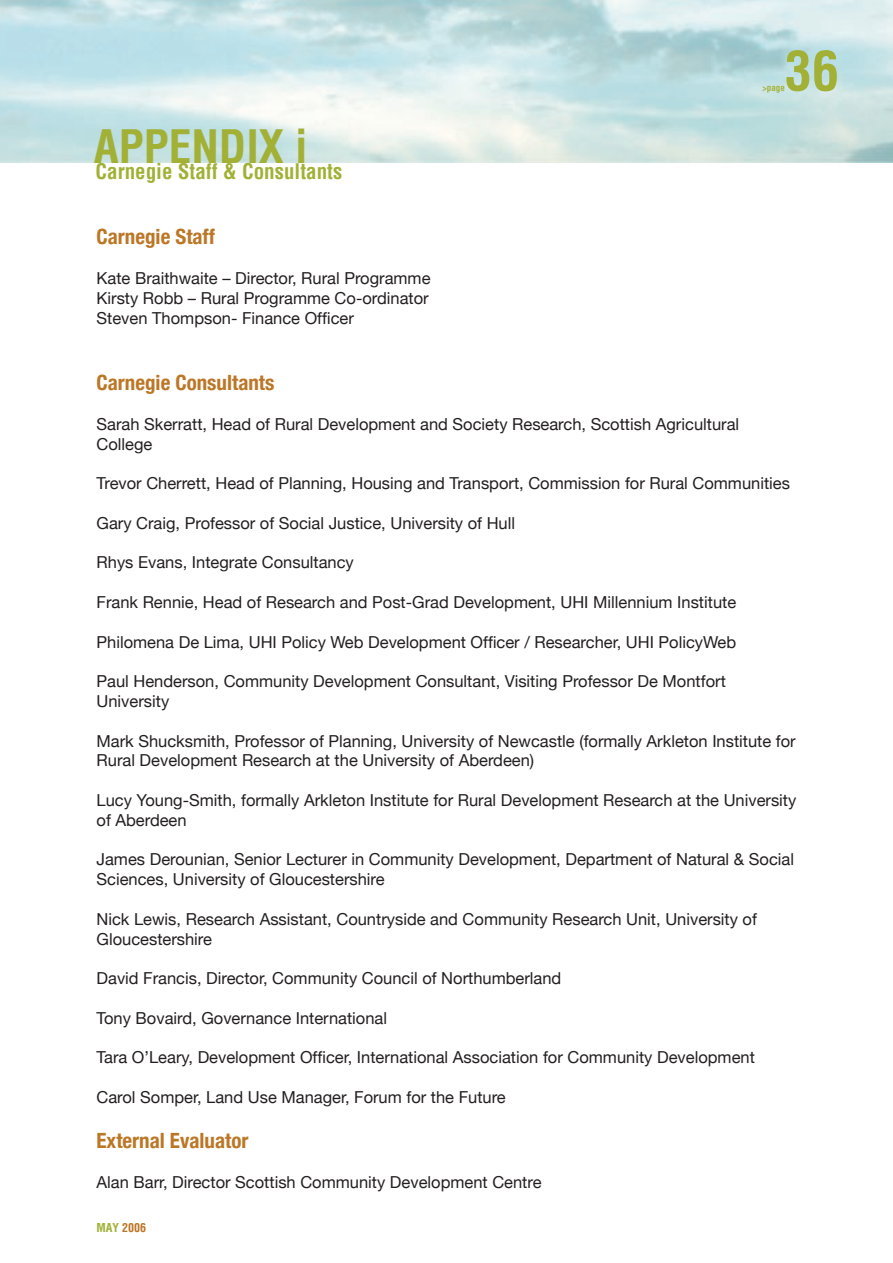
<style>
.page{position:relative;width:893px;height:1263px;background:#fff}
.page>*{position:absolute;margin:0;border:0;box-sizing:border-box;transform-origin:0 0}
.t1{font:700 condensed 54px "Helvetica";color:#a2b136}
.t2{font:700 condensed 45px "Helvetica";color:#a2b136}
.t3{font:700 condensed 21px "Helvetica Neue";color:#bc7726}
.t4{font:700 condensed 21px "Helvetica";color:#a2b136}
.t5{font:16.5px/19.8px "Helvetica Neue";color:#231f20}
.t6{font:700 condensed 12px "Helvetica";color:#bc7726}
.t7{font:700 condensed 9px "Helvetica";color:#a2b136}
.s1{color:#a2b136}
</style>
<div class="page">
<img style="left:892px;top:0;width:1px;height:163px">
<h2 class="t2" style="left:94px;top:117px;width:215px">APPENDIX i</h2>
<p class="t4" style="left:96px;top:157px;width:248px">Carnegie Staff &amp; Consultants</p>
<p class="t3" style="left:97px;top:224px;width:120px">Carnegie Staff</p>
<p class="t5" style="left:97px;top:268px;width:336px;text-align:justify">Kate Braithwaite – Director, Rural Programme Kirsty Robb – Rural Programme Co-ordinator Steven Thompson- Finance Officer</p>
<h1 class="t1" style="left:785px;top:35px;width:55px">36</h1>
<p class="t7" style="left:762px;top:81px;width:24px">&gt;page</p>
<p class="t3" style="left:97px;top:370px;width:179px">Carnegie Consultants</p>
<p class="t5" style="left:97px;top:414px;width:644px">Sarah Skerratt, Head of Rural Development and Society Research, Scottish Agricultural<br>College</p>
<p class="t5" style="left:97px;top:473px;width:695px">Trevor Cherrett, Head of Planning, Housing and Transport, Commission for Rural Communities</p>
<p class="t5" style="left:97px;top:513px;width:420px">Gary Craig, Professor of Social Justice, University of Hull</p>
<p class="t5" style="left:97px;top:552px;width:259px">Rhys Evans, Integrate Consultancy</p>
<p class="t5" style="left:97px;top:592px;width:641px">Frank Rennie, Head of Research and Post-Grad Development, UHI Millennium Institute</p>
<p class="t5" style="left:97px;top:631px;width:641px">Philomena De Lima, UHI Policy Web Development Officer / Researcher, UHI PolicyWeb</p>
<p class="t5" style="left:97px;top:671px;width:631px">Paul Henderson, Community Development Consultant, Visiting Professor De Montfort<br>University</p>
<p class="t5" style="left:97px;top:730px;width:701px">Mark Shucksmith, Professor of Planning, University of Newcastle (formally Arkleton Institute for<br>Rural Development Research at the University of Aberdeen)</p>
<p class="t5" style="left:97px;top:790px;width:701px">Lucy Young-Smith, formally Arkleton Institute for Rural Development Research at the University of Aberdeen</p>
<p class="t5" style="left:97px;top:849px;width:699px">James Derounian, Senior Lecturer in Community Development, Department of Natural &amp; Social<br>Sciences, University of Gloucestershire</p>
<p class="t5" style="left:97px;top:909px;width:662px">Nick Lewis, Research Assistant, Countryside and Community Research Unit, University of<br>Gloucestershire</p>
<p class="t5" style="left:97px;top:968px;width:466px">David Francis, Director, Community Council of Northumberland</p>
<p class="t5" style="left:97px;top:1008px;width:292px">Tony Bovaird, Governance International</p>
<p class="t5" style="left:97px;top:1047px;width:660px">Tara O’Leary, Development Officer, International Association for Community Development</p>
<p class="t5" style="left:97px;top:1087px;width:411px">Carol Somper, Land Use Manager, Forum for the Future</p>
<p class="t3" style="left:97px;top:1128px;width:153px">External Evaluator</p>
<p class="t5" style="left:97px;top:1171px;width:447px">Alan Barr, Director Scottish Community Development Centre</p>
<p class="t6" style="left:97px;top:1219px;width:51px"><span class="s1">MAY</span> 2006</p>
</div>
